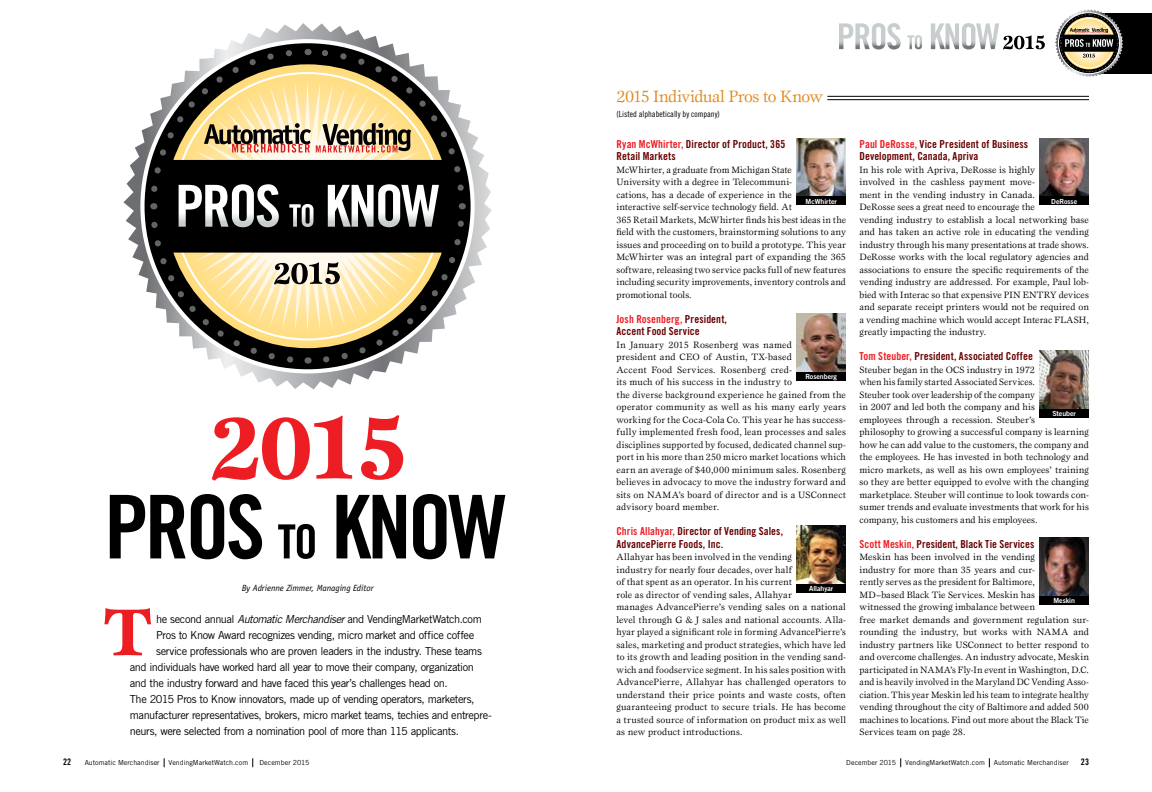
<style>
.page{position:relative;width:1152px;height:792px;background:#fff}
.page>*{position:absolute;margin:0;border:0;box-sizing:border-box;transform-origin:0 0}
.t1{font:700 68.6px "Esprit Std";color:#ed1d24}
.t2{font:17px "Esprit Std";letter-spacing:-.035em;color:#df8b22}
.t3{font:11px "Trade Gothic LT Std";letter-spacing:-.04em;color:#000}
.t4{font:11px/12.5px "Trade Gothic LT Std Bd Cn 20";letter-spacing:.005em;color:#680000}
.t5{font:9.5px/12.5px "Esprit Std";letter-spacing:.01em;color:#000}
.t6{font:italic 9px "Officina Sans Std";letter-spacing:-.005em;color:#000}
.t7{font:9px "Trade Gothic LT Std Bd Cn 20";color:#000}
.t8{font:8.5px "Trade Gothic LT Std Cn 18";color:#000}
.t9{font:7px "Trade Gothic LT Std";letter-spacing:.005em;color:#000}
.t10{font:7px "Trade Gothic LT Std Bd 2";letter-spacing:-.005em;color:#fff}
.s1{font-style:italic}
.s2{color:#ed1d24}
</style>
<div class="page">
<img style="left:796px;top:138px;width:50px;height:58px">
<div style="left:796px;top:196px;width:50px;height:10px;background:#000"></div>
<img style="left:796px;top:525px;width:50px;height:59px">
<div style="left:796px;top:584px;width:50px;height:9px;background:#000"></div>
<img style="left:1040px;top:350px;width:49px;height:59px">
<div style="left:1040px;top:409px;width:49px;height:9px;background:#000"></div>
<img style="left:1040px;top:138px;width:49px;height:58px">
<div style="left:1040px;top:196px;width:49px;height:10px;background:#000"></div>
<img style="left:1040px;top:537px;width:49px;height:59px">
<div style="left:1040px;top:596px;width:49px;height:9px;background:#000"></div>
<img style="left:796px;top:313px;width:50px;height:59px">
<div style="left:796px;top:372px;width:50px;height:9px;background:#000"></div>
<hr style="left:827px;top:96px;width:262px;height:1px;background:#000">
<hr style="left:827px;top:99px;width:262px;height:1px;background:#000">
<svg style="left:839px;top:23px;width:206px;height:27px"></svg>
<div style="left:1089px;top:13px;width:63px;height:61px;background:#000"></div>
<svg style="left:1055px;top:9px;width:68px;height:68px"></svg>
<svg style="left:123px;top:23px;width:369px;height:366px"></svg>
<svg style="left:147px;top:46px;width:321px;height:321px"></svg>
<svg style="left:212px;top:415px;width:191px;height:66px"></svg>
<svg style="left:110px;top:494px;width:395px;height:65px"></svg>
<p class="t6" style="left:242px;top:583px;width:133px">By Adrienne Zimmer, Managing Editor</p>
<h1 class="t1" style="left:104px;top:589px;width:50px">T</h1>
<p class="t3" style="left:156px;top:613px;width:327px">he second annual <span class="s1">Automatic Merchandiser</span> and VendingMarketWatch.com</p>
<p class="t3" style="left:156px;top:629px;width:320px">Pros to Know Award recognizes vending, micro market and office coffee</p>
<p class="t3" style="left:156px;top:645px;width:327px">service professionals who are proven leaders in the industry. These teams</p>
<p class="t3" style="left:130px;top:661px;width:346px">and individuals have worked hard all year to move their company, organization</p>
<p class="t3" style="left:130px;top:677px;width:319px">and the industry forward and have faced this year’s challenges head on.</p>
<p class="t3" style="left:130px;top:693px;width:346px">The 2015 Pros to Know innovators, made up of vending operators, marketers,</p>
<p class="t3" style="left:130px;top:709px;width:363px">manufacturer representatives, brokers, micro market teams, techies and entrepre-</p>
<p class="t3" style="left:130px;top:725px;width:331px">neurs, were selected from a nomination pool of more than 115 applicants.</p>
<h2 class="t2" style="left:616px;top:86px;width:208px">2015 Individual Pros to Know</h2>
<p class="t8" style="left:616px;top:109px;width:105px">(Listed alphabetically by company)</p>
<p class="t4" style="left:616px;top:138px;width:170px"><span class="s2">Ryan McWhirter,</span> Director of Product, 365<br>Retail Markets</p>
<p class="t5" style="left:616px;top:163px;width:231px">McWhirter, a graduate from Michigan State<br>University with a degree in Telecommuni-<br>cations, has a decade of experience in the<br>interactive self-service technology field. At<br>365 Retail Markets, McWhirter finds his best ideas in the field with the customers, brainstorming solutions to any issues and proceeding on to build a prototype. This year McWhirter was an integral part of expanding the 365 software, releasing two service packs full of new features including security improvements, inventory controls and promotional tools.</p>
<p class="t4" style="left:616px;top:313px;width:112px"><span class="s2">Josh Rosenberg,</span> President,<br>Accent Food Service</p>
<p class="t5" style="left:616px;top:338px;width:231px">In January 2015 Rosenberg was named<br>president and CEO of Austin, TX-based<br>Accent Food Services. Rosenberg cred-<br>its much of his success in the industry to<br>the diverse background experience he gained from the operator community as well as his many early years working for the Coca-Cola Co. This year he has success&shy;fully implemented fresh food, lean processes and sales disciplines supported by focused, dedicated channel sup&shy;port in his more than 250 micro market locations which earn an average of $40,000 minimum sales. Rosenberg believes in advocacy to move the industry forward and sits on NAMA’s board of director and is a USConnect advisory board member.</p>
<p class="t4" style="left:616px;top:525px;width:168px"><span class="s2">Chris Allahyar,</span> Director of Vending Sales,<br>AdvancePierre Foods, Inc.</p>
<p class="t5" style="left:616px;top:551px;width:231px">Allahyar has been involved in the vending<br>industry for nearly four decades, over half<br>of that spent as an operator. In his current<br>role as director of vending sales, Allahyar<br>manages AdvancePierre’s vending sales on a national level through G &amp; J sales and national accounts. Alla&shy;hyar played a significant role in forming AdvancePierre’s sales, marketing and product strategies, which have led to its growth and leading position in the vending sand&shy;wich and foodservice segment. In his sales position with AdvancePierre, Allahyar has challenged operators to understand their price points and waste costs, often guaranteeing product to secure trials. He has become a trusted source of information on product mix as well as new product introductions.</p>
<p class="t10" style="left:806px;top:197px;width:33px">McWhirter</p>
<p class="t10" style="left:805px;top:372px;width:33px">Rosenberg</p>
<p class="t10" style="left:809px;top:584px;width:26px">Allahyar</p>
<p class="t4" style="left:860px;top:138px;width:170px"><span class="s2">Paul DeRosse,</span> Vice President of Business<br>Development, Canada, Apriva</p>
<p class="t5" style="left:860px;top:163px;width:231px">In his role with Apriva, DeRosse is highly<br>involved in the cashless payment move-<br>ment in the vending industry in Canada.<br>DeRosse sees a great need to encourage the<br>vending industry to establish a local networking base and has taken an active role in educating the vending industry through his many presentations at trade shows.<br>DeRosse works with the local regulatory agencies and associations to ensure the specific requirements of the vending industry are addressed. For example, Paul lob&shy;bied with Interac so that expensive PIN ENTRY devices and separate receipt printers would not be required on a vending machine which would accept Interac FLASH, greatly impacting the industry.</p>
<p class="t4" style="left:860px;top:350px;width:175px"><span class="s2">Tom Steuber,</span> President, Associated Coffee</p>
<p class="t5" style="left:860px;top:363px;width:231px">Steuber began in the OCS industry in 1972<br>when his family started Associated Services.<br>Steuber took over leadership of the company<br>in 2007 and led both the company and his<br>employees through a recession. Steuber’s<br>philosophy to growing a successful company is learning how he can add value to the customers, the company and the employees. He has invested in both technology and micro markets, as well as his own employees’ training so they are better equipped to evolve with the changing marketplace. Steuber will continue to look towards con&shy;sumer trends and evaluate investments that work for his company, his customers and his employees.</p>
<p class="t4" style="left:860px;top:538px;width:176px"><span class="s2">Scott Meskin,</span> President, Black Tie Services</p>
<p class="t5" style="left:860px;top:551px;width:231px">Meskin has been involved in the vending<br>industry for more than 35 years and cur-<br>rently serves as the president for Baltimore,<br>MD–based Black Tie Services. Meskin has<br>witnessed the growing imbalance between<br>free market demands and government regulation sur&shy;rounding the industry, but works with NAMA and industry partners like USConnect to better respond to and overcome challenges. An industry advocate, Meskin participated in NAMA’s Fly-In event in Washington, D.C. and is heavily involved in the Maryland DC Vending Asso&shy;ciation. This year Meskin led his team to integrate healthy vending throughout the city of Baltimore and added 500 machines to locations. Find out more about the Black Tie Services team on page 28.</p>
<p class="t10" style="left:1051px;top:197px;width:27px">DeRosse</p>
<p class="t10" style="left:1053px;top:409px;width:25px">Steuber</p>
<p class="t10" style="left:1053px;top:596px;width:23px">Meskin</p>
<p class="t7" style="left:63px;top:756px;width:10px">22</p>
<p class="t9" style="left:85px;top:758px;width:76px">Automatic Merchandiser</p>
<p class="t9" style="left:169px;top:758px;width:81px">VendingMarketWatch.com</p>
<p class="t9" style="left:259px;top:758px;width:51px">December 2015</p>
<p class="t9" style="left:846px;top:758px;width:51px">December 2015</p>
<p class="t9" style="left:905px;top:758px;width:81px">VendingMarketWatch.com</p>
<p class="t9" style="left:994px;top:758px;width:76px">Automatic Merchandiser</p>
<p class="t7" style="left:1081px;top:756px;width:10px">23</p>
</div>
